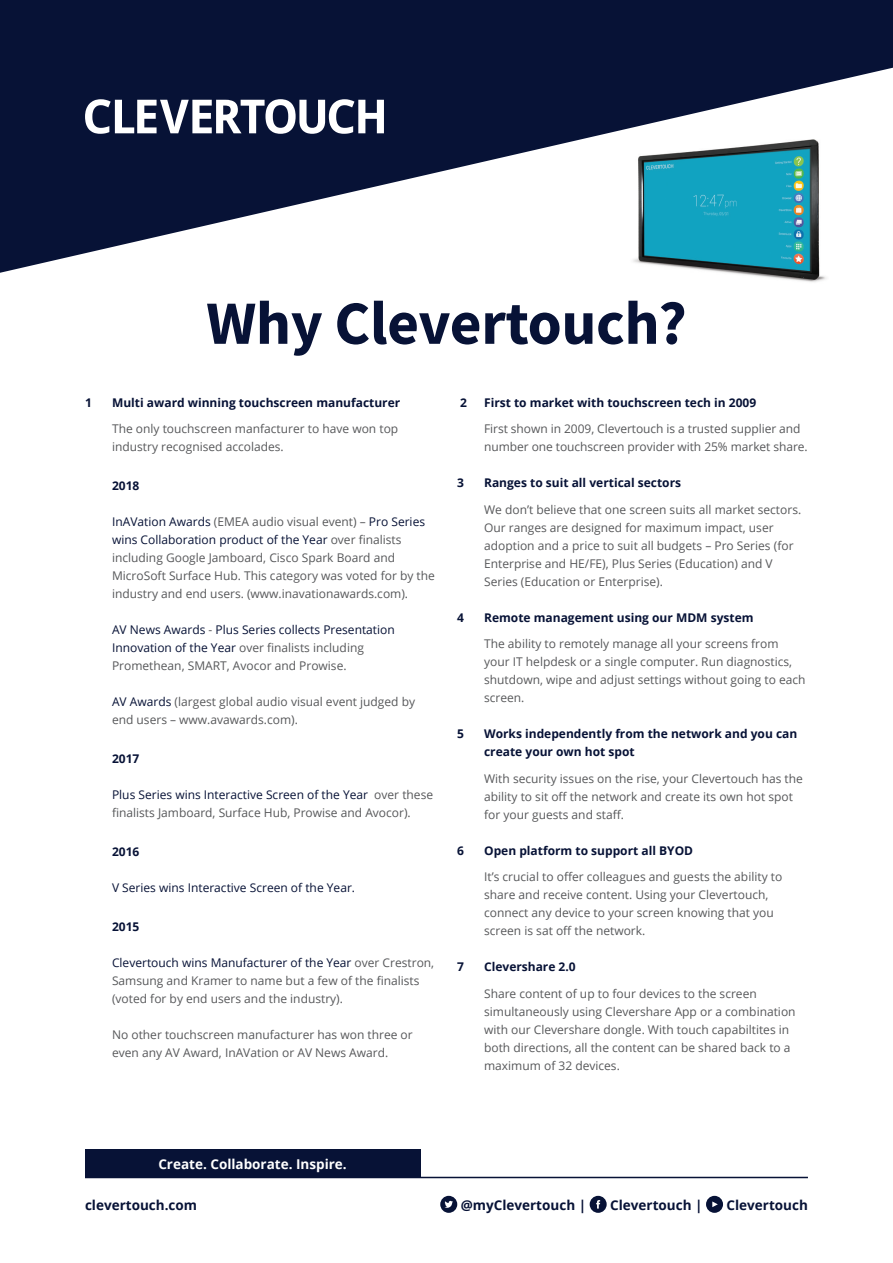
<style>
.page{position:relative;width:893px;height:1263px;background:#fff}
.page>*{position:absolute;margin:0;border:0;box-sizing:border-box;transform-origin:0 0}
.t1{font:700 61.5px "Source Sans Pro";letter-spacing:-.005em;color:#071236}
.t2{font:700 13.5px "Open Sans";color:#071236}
.t3{font:700 13.5px "Open Sans";color:#fff}
.USP_body{font:12px/18px "Open Sans";color:#57585a}
.USP_subtitle{font:700 12px/18px "Open Sans";color:#071236}
.USP_body-2{font:12px/18px "Open Sans";color:#071236}
.USP_subtitle-2{font:12px/18px "Open Sans";color:#57585a}
.s1{color:#071236}
.s2{color:#57585a}
</style>
<div class="page">
<svg style="left:0;top:0;width:893px;height:278px;fill:#071236"></svg>
<svg style="left:85px;top:99px;width:299px;height:35px"></svg>
<svg style="left:440px;top:1196px;width:17px;height:17px"></svg>
<svg style="left:590px;top:1196px;width:17px;height:17px"></svg>
<svg style="left:706px;top:1196px;width:17px;height:17px"></svg>
<hr style="left:85px;top:1177px;width:723px;height:1px;background:#071236">
<div style="left:85px;top:1149px;width:335px;height:29px;background:#071236"></div>
<p class="t1" style="left:206px;top:282px;width:482px">Why Clevertouch?</p>
<p class="USP_subtitle" style="left:85px;top:393px;width:8px">1</p>
<p class="USP_subtitle" style="left:112px;top:393px;width:290px">Multi award winning touchscreen manufacturer</p>
<p class="USP_body" style="left:112px;top:420px;width:288px">The only touchscreen manfacturer to have won top industry recognised accolades.</p>
<p class="USP_subtitle" style="left:112px;top:477px;width:29px">2018</p>
<p class="USP_body" style="left:112px;top:513px;width:324px"><span class="s1">InAVation Awards</span> (EMEA audio visual event) – <span class="s1">Pro Series wins Collaboration product of the Year</span> over finalists including Google Jamboard, Cisco Spark Board and MicroSoft Surface Hub. This category was voted for by the industry and end users. (www.inavationawards.com).</p>
<p class="USP_body-2" style="left:112px;top:621px;width:284px">AV News Awards <span class="s2">-</span> Plus Series collects Presentation<br>Innovation of the Year <span class="s2">over finalists including<br>Promethean, SMART, Avocor and Prowise.</span></p>
<p class="USP_body" style="left:112px;top:693px;width:305px"><span class="s1">AV Awards</span> (largest global audio visual event judged by end users – www.avawards.com).</p>
<p class="USP_subtitle" style="left:112px;top:750px;width:29px">2017</p>
<p class="USP_body" style="left:112px;top:786px;width:323px"><span class="s1">Plus Series wins Interactive Screen of the Year</span> over these finalists Jamboard, Surface Hub, Prowise and Avocor).</p>
<p class="USP_subtitle" style="left:112px;top:843px;width:29px">2016</p>
<p class="USP_body-2" style="left:112px;top:879px;width:245px">V Series wins Interactive Screen of the Year.</p>
<p class="USP_subtitle" style="left:112px;top:918px;width:29px">2015</p>
<p class="USP_body" style="left:112px;top:954px;width:324px"><span class="s1">Clevertouch wins Manufacturer of the Year</span> over Crestron,<br>Samsung and Kramer to name but a few of the finalists (voted for by end users and the industry).</p>
<p class="USP_body" style="left:112px;top:1026px;width:302px">No other touchscreen manufacturer has won three or even any AV Award, InAVation or AV News Award.</p>
<p class="USP_subtitle" style="left:460px;top:393px;width:8px">2</p>
<p class="USP_subtitle" style="left:484px;top:393px;width:274px">First to market with touchscreen tech in 2009</p>
<p class="USP_body" style="left:484px;top:420px;width:325px">First shown in 2009, Clevertouch is a trusted supplier and number one touchscreen provider with 25% market share.</p>
<p class="USP_subtitle" style="left:457px;top:474px;width:8px">3</p>
<p class="USP_subtitle" style="left:484px;top:474px;width:198px">Ranges to suit all vertical sectors</p>
<p class="USP_body" style="left:484px;top:500px;width:319px">We don’t believe that one screen suits all market sectors.<br>Our ranges are designed for maximum impact, user adoption and a price to suit all budgets – Pro Series (for Enterprise and HE/FE), Plus Series (Education) and V Series (Education or Enterprise).</p>
<p class="USP_subtitle" style="left:457px;top:608px;width:8px">4</p>
<p class="USP_subtitle" style="left:484px;top:608px;width:271px">Remote management using our MDM system</p>
<p class="USP_subtitle-2" style="left:484px;top:635px;width:323px">The ability to remotely manage all your screens from your IT helpdesk or a single computer. Run diagnostics, shutdown, wipe and adjust settings without going to each screen.</p>
<p class="USP_subtitle" style="left:457px;top:725px;width:8px">5</p>
<p class="USP_subtitle" style="left:484px;top:725px;width:315px">Works independently from the network and you can create your own hot spot</p>
<p class="USP_body" style="left:484px;top:769px;width:320px">With security issues on the rise, your Clevertouch has the ability to sit off the network and create its own hot spot for your guests and staff.</p>
<p class="USP_subtitle" style="left:457px;top:841px;width:8px">6</p>
<p class="USP_subtitle" style="left:484px;top:841px;width:211px">Open platform to support all BYOD</p>
<p class="USP_body" style="left:484px;top:868px;width:300px">It’s crucial to offer colleagues and guests the ability to share and receive content. Using your Clevertouch, connect any device to your screen knowing that you screen is sat off the network.</p>
<p class="USP_subtitle" style="left:457px;top:958px;width:8px">7</p>
<p class="USP_subtitle" style="left:484px;top:958px;width:93px">Clevershare 2.0</p>
<p class="USP_body" style="left:484px;top:984px;width:313px">Share content of up to four devices to the screen simultaneously using Clevershare App or a combination with our Clevershare dongle. With touch capabiltites in both directions, all the content can be shared back to a maximum of 32 devices.</p>
<p class="t3" style="left:158px;top:1154px;width:190px">Create. Collaborate. Inspire.</p>
<p class="t2" style="left:85px;top:1195px;width:114px">clevertouch.com</p>
<p class="t2" style="left:461px;top:1195px;width:127px">@myClevertouch |</p>
<p class="t2" style="left:610px;top:1195px;width:94px">Clevertouch |</p>
<p class="t2" style="left:726px;top:1195px;width:83px">Clevertouch</p>
</div>
